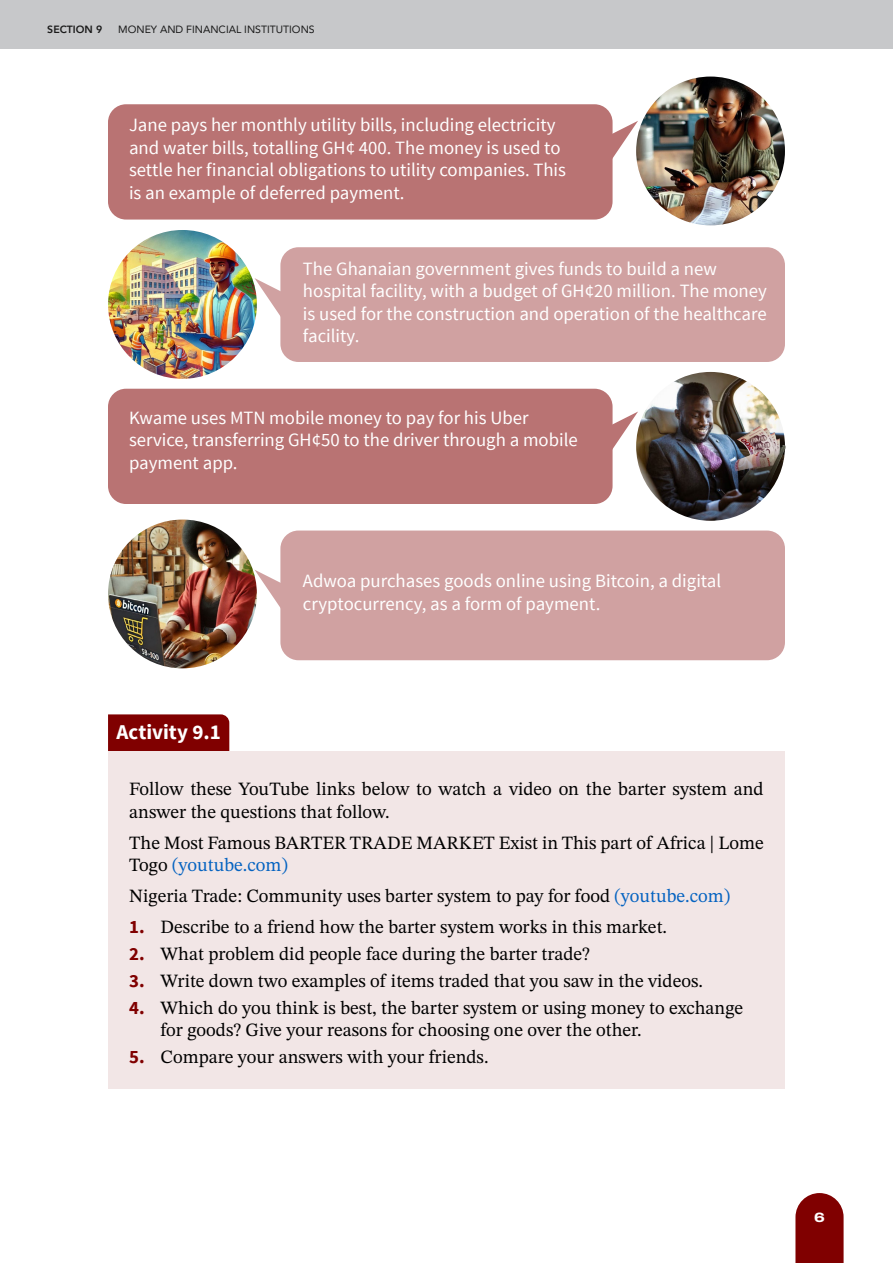
<style>
.page{position:relative;width:893px;height:1263px;background:#fff}
.page>*{position:absolute;margin:0;border:0;box-sizing:border-box;transform-origin:0 0}
.Activity{font:700 21px "Source Sans Pro";color:#fff}
.Body{font:18.75px/22.5px "Source Sans Pro";color:#fff}
.Activity_questions{font:18.75px/22.5px "STIX Two Text";color:#000}
.Activity_Body{font:18.75px/22.5px "STIX Two Text";color:#000}
.t1{font:800 13.5px "Archivo Expanded";color:#fff}
.t2{font:10.5px "Avenir";color:#1a1a1a}
.t3{font:800 10.5px "Avenir";color:#1a1a1a}
.s1{color:#0563c1}
.s2{font-family:"Source Sans Pro";font-weight:700;color:#800000}
</style>
<div class="page">
<div style="left:0;top:0;width:893px;height:49px;background:#c7c8ca"></div>
<svg style="left:795px;top:1193px;width:49px;height:70px;background:#8b1717"></svg>
<div style="left:108px;top:104px;width:505px;height:116px;background:#b97373;border-radius:18px"></div>
<div style="left:108px;top:389px;width:505px;height:115px;background:#b97373;border-radius:18px"></div>
<div style="left:280px;top:247px;width:505px;height:115px;background:#d0a1a1;border-radius:18px"></div>
<div style="left:280px;top:530px;width:505px;height:130px;background:#d0a1a1;border-radius:18px"></div>
<img style="left:108px;top:230px;width:149px;height:149px;border-radius:74px">
<img style="left:108px;top:519px;width:149px;height:149px;border-radius:74px">
<img style="left:636px;top:77px;width:149px;height:148px;border-radius:74px">
<img style="left:636px;top:372px;width:149px;height:149px;border-radius:74px">
<svg style="left:254px;top:278px;width:27px;height:54px"></svg>
<svg style="left:254px;top:570px;width:27px;height:54px"></svg>
<svg style="left:612px;top:121px;width:26px;height:54px"></svg>
<svg style="left:612px;top:411px;width:26px;height:55px"></svg>
<div style="left:108px;top:714px;width:121px;height:37px;background:#800000"></div>
<div style="left:108px;top:751px;width:677px;height:92px;background:#f2e6e6"></div>
<div style="left:108px;top:805px;width:677px;height:92px;background:#f2e6e6"></div>
<div style="left:108px;top:889px;width:677px;height:70px;background:#f2e6e6"></div>
<div style="left:108px;top:943px;width:677px;height:70px;background:#f2e6e6"></div>
<div style="left:108px;top:970px;width:677px;height:92px;background:#f2e6e6"></div>
<div style="left:108px;top:1019px;width:677px;height:70px;background:#f2e6e6"></div>
<img style="left:717px;top:423px;width:69px;height:84px">
<p class="t3" style="left:47px;top:21px;width:57px">SECTION 9</p>
<p class="t2" style="left:118px;top:21px;width:198px">MONEY AND FINANCIAL INSTITUTIONS</p>
<p class="Body" style="left:129px;top:114px;width:439px">Jane pays her monthly utility bills, including electricity and water bills, totalling GH¢ 400. The money is used to settle her financial obligations to utility companies. This is an example of deferred payment.</p>
<p class="Body" style="left:303px;top:257px;width:466px">The Ghanaian government gives funds to build a new hospital facility, with a budget of GH¢20 million. The money is used for the construction and operation of the healthcare facility.</p>
<p class="Body" style="left:129px;top:407px;width:450px">Kwame uses MTN mobile money to pay for his Uber service, transferring GH¢50 to the driver through a mobile payment app.</p>
<p class="Body" style="left:303px;top:570px;width:420px">Adwoa purchases goods online using Bitcoin, a digital cryptocurrency, as a form of payment.</p>
<p class="Activity" style="left:117px;top:718px;width:106px">Activity 9.1</p>
<p class="Activity_Body" style="left:129px;top:778px;width:636px">Follow these YouTube links below to watch a video on the barter system and answer the questions that follow.</p>
<p class="Activity_Body" style="left:129px;top:831px;width:636px">The Most Famous BARTER TRADE MARKET Exist in This part of Africa | Lome<br>Togo <span class="s1">(youtube.com)</span></p>
<p class="Activity_Body" style="left:129px;top:885px;width:602px">Nigeria Trade: Community uses barter system to pay for food <span class="s1">(youtube.com)</span></p>
<p class="Activity_questions" style="left:129px;top:916px;width:539px"><span class="s2">1.</span> Describe to a friend how the barter system works in this market.</p>
<p class="Activity_questions" style="left:129px;top:942px;width:462px"><span class="s2">2.</span> What problem did people face during the barter trade?</p>
<p class="Activity_questions" style="left:129px;top:969px;width:575px"><span class="s2">3.</span> Write down two examples of items traded that you saw in the videos.</p>
<p class="Activity_questions" style="left:161px;top:996px;width:584px;text-indent:-31px"><span class="s2">4.</span> Which do you think is best, the barter system or using money to exchange for goods? Give your reasons for choosing one over the other.</p>
<p class="Activity_questions" style="left:129px;top:1045px;width:361px"><span class="s2">5.</span> Compare your answers with your friends.</p>
<p class="t1" style="left:814px;top:1207px;width:12px">6</p>
</div>
